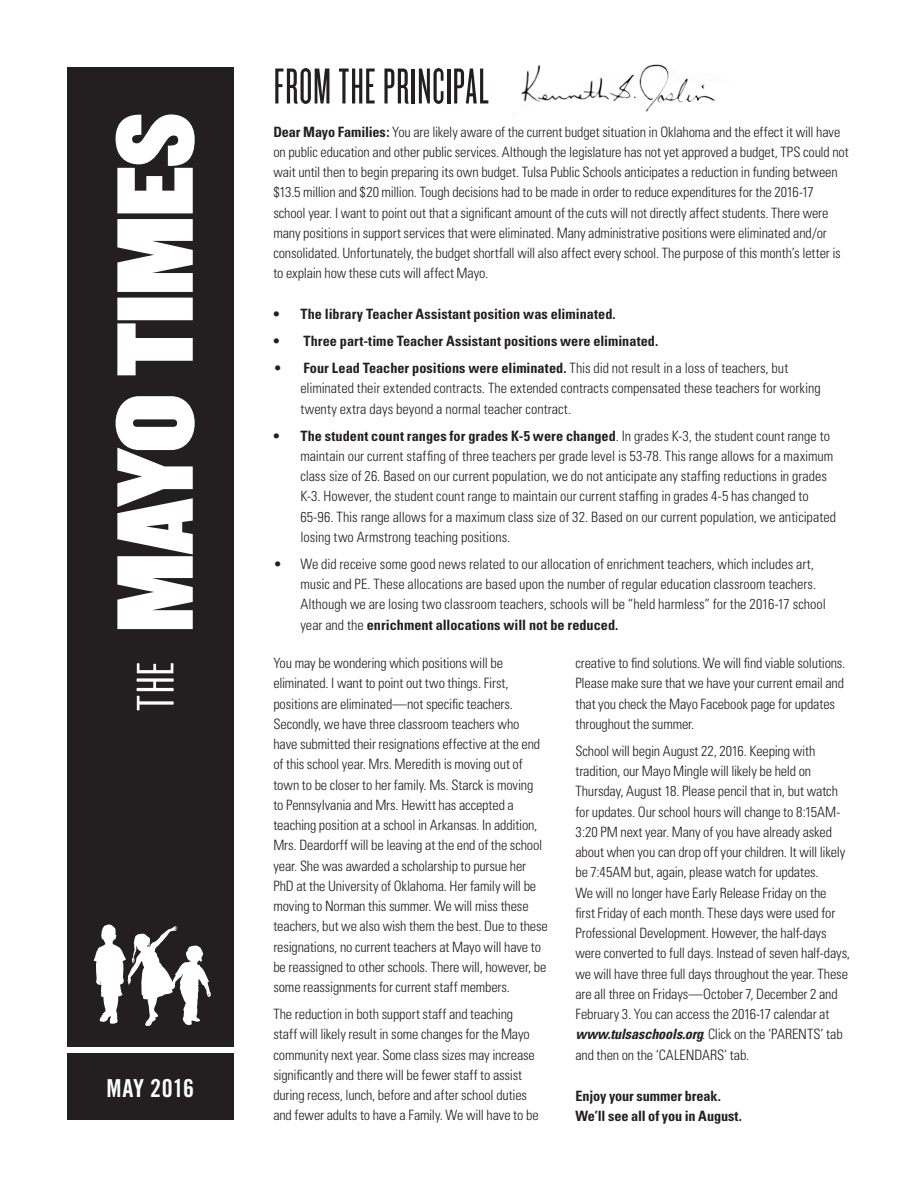
<style>
.page{position:relative;width:918px;height:1188px;background:#fff}
.page>*{position:absolute;margin:0;border:0;box-sizing:border-box;transform-origin:0 0}
.t1{font:52.5px "Knockout HTF26 Junior Flyweight";letter-spacing:.02em;color:#231f20}
.t2{font:24.75px "Trade Gothic Bold Cond Twenty";letter-spacing:.005em;color:#fff}
.t3{font:300 condensed 14.25px/20.2px "Univers";letter-spacing:-.01em;color:#231f20}
.t4{font:700 condensed 14.25px/20.2px "Univers";color:#231f20}
.s1{font-weight:700}
.s2{font-weight:700;font-style:italic}
</style>
<div class="page">
<div style="left:68px;top:68px;width:166px;height:1052px;background:#231f20"></div>
<svg style="left:94px;top:924px;width:117px;height:102px"></svg>
<img style="left:521px;top:64px;width:194px;height:48px">
<svg style="left:137px;top:663px;width:37px;height:47px"></svg>
<svg style="left:116px;top:114px;width:79px;height:515px"></svg>
<div style="left:59px;top:1047px;width:193px;height:6px;background:#fff"></div>
<p class="t2" style="left:106px;top:1073px;width:89px">MAY 2016</p>
<p class="t1" style="left:274px;top:61px;width:217px">FROM THE PRINCIPAL</p>
<p class="t3" style="left:273px;top:121px;width:577px"><span class="s1">Dear Mayo Families:</span> You are likely aware of the current budget situation in Oklahoma and the effect it will have on public education and other public services. Although the legislature has not yet approved a budget, TPS could not wait until then to begin preparing its own budget. Tulsa Public Schools anticipates a reduction in funding between $13.5 million and $20 million. Tough decisions had to be made in order to reduce expenditures for the 2016-17 school year. I want to point out that a significant amount of the cuts will not directly affect students. There were many positions in support services that were eliminated. Many administrative positions were eliminated and/or consolidated. Unfortunately, the budget shortfall will also affect every school. The purpose of this month’s letter is to explain how these cuts will affect Mayo.</p>
<p class="t4" style="left:273px;top:304px;width:344px">• The library Teacher Assistant position was eliminated.</p>
<p class="t4" style="left:273px;top:331px;width:386px">• Three part-time Teacher Assistant positions were eliminated.</p>
<p class="t3" style="left:300px;top:358px;width:522px;text-indent:-27px">• <span class="s1">Four Lead Teacher positions were eliminated.</span> This did not result in a loss of teachers, but eliminated their extended contracts. The extended contracts compensated these teachers for working twenty extra days beyond a normal teacher contract.</p>
<p class="t3" style="left:300px;top:425px;width:537px;text-indent:-27px"><span class="s1">• The student count ranges for grades K-5 were changed</span>. In grades K-3, the student count range to maintain our current staffing of three teachers per grade level is 53-78. This range allows for a maximum class size of 26. Based on our current population, we do not anticipate any staffing reductions in grades K-3. However, the student count range to maintain our current staffing in grades 4-5 has changed to 65-96. This range allows for a maximum class size of 32. Based on our current population, we anticipated losing two Armstrong teaching positions.</p>
<p class="t3" style="left:300px;top:554px;width:527px;text-indent:-27px">• We did receive some good news related to our allocation of enrichment teachers, which includes art, music and PE. These allocations are based upon the number of regular education classroom teachers.<br>Although we are losing two classroom teachers, schools will be “held harmless” for the 2016-17 school year and the <span class="s1">enrichment allocations will not be reduced.</span></p>
<p class="t3" style="left:273px;top:653px;width:276px">You may be wondering which positions will be eliminated. I want to point out two things. First, positions are eliminated—not specific teachers.<br>Secondly, we have three classroom teachers who<br>have submitted their resignations effective at the end of this school year. Mrs. Meredith is moving out of town to be closer to her family. Ms. Starck is moving<br>to Pennsylvania and Mrs. Hewitt has accepted a teaching position at a school in Arkansas. In addition, Mrs. Deardorff will be leaving at the end of the school year. She was awarded a scholarship to pursue her PhD at the University of Oklahoma. Her family will be moving to Norman this summer. We will miss these teachers, but we also wish them the best. Due to these resignations, no current teachers at Mayo will have to be reassigned to other schools. There will, however, be some reassignments for current staff members.</p>
<p class="t3" style="left:273px;top:1004px;width:267px">The reduction in both support staff and teaching staff will likely result in some changes for the Mayo community next year. Some class sizes may increase significantly and there will be fewer staff to assist during recess, lunch, before and after school duties and fewer adults to have a Family. We will have to be</p>
<p class="t3" style="left:575px;top:653px;width:272px">creative to find solutions. We will find viable solutions.<br>Please make sure that we have your current email and that you check the Mayo Facebook page for updates throughout the summer.</p>
<p class="t3" style="left:575px;top:741px;width:276px">School will begin August 22, 2016. Keeping with tradition, our Mayo Mingle will likely be held on Thursday, August 18. Please pencil that in, but watch for updates. Our school hours will change to 8:15AM-3:20 PM next year. Many of you have already asked about when you can drop off your children. It will likely be 7:45AM but, again, please watch for updates.<br>We will no longer have Early Release Friday on the<br>first Friday of each month. These days were used for Professional Development. However, the half-days were converted to full days. Instead of seven half-days, we will have three full days throughout the year. These are all three on Fridays—October 7, December 2 and February 3. You can access the 2016-17 calendar at <span class="s2">www.tulsaschools.org</span>. Click on the ‘PARENTS’ tab and then on the ‘CALENDARS’ tab.</p>
<p class="t4" style="left:575px;top:1086px;width:168px">Enjoy your summer break.<br>We’ll see all of you in August.</p>
</div>
